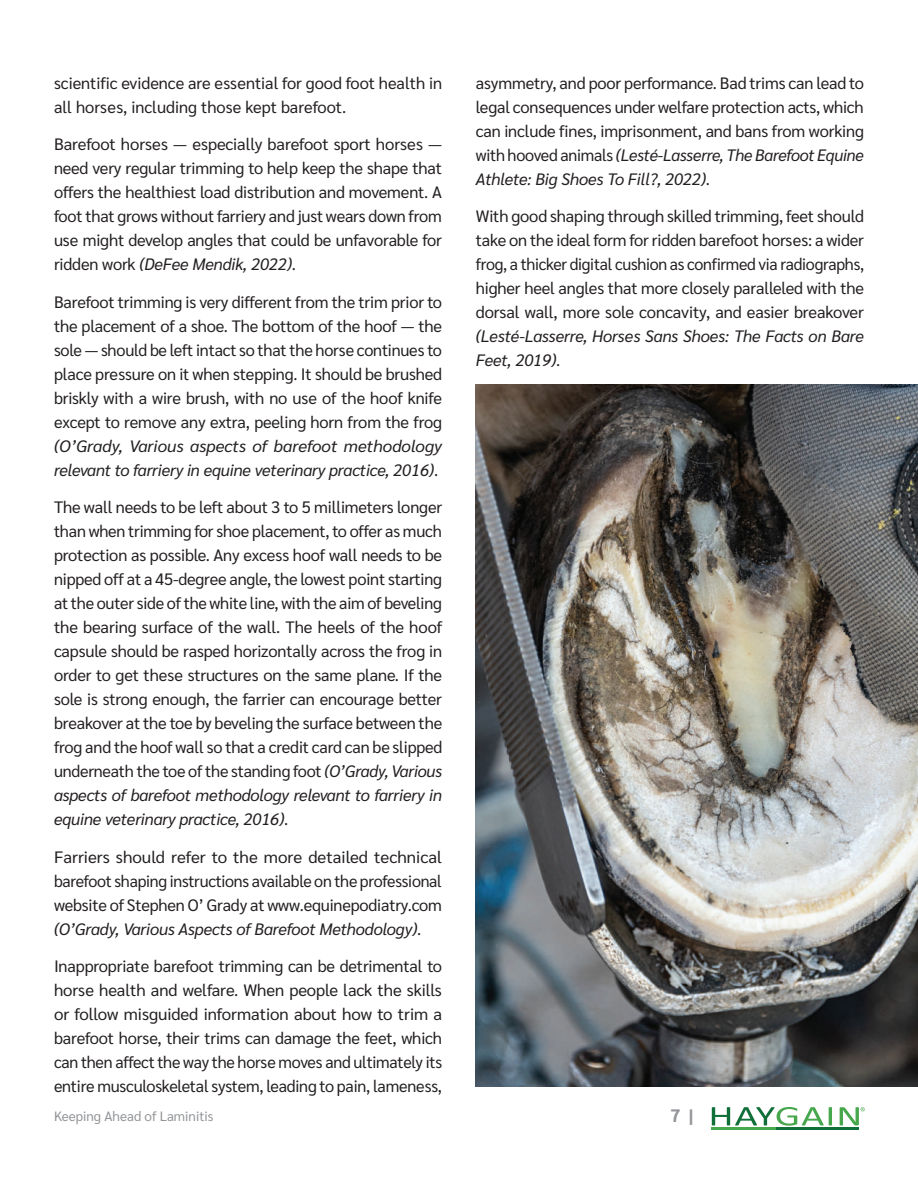
<style>
.page{position:relative;width:918px;height:1188px;background:#fff}
.page>*{position:absolute;margin:0;border:0;box-sizing:border-box;transform-origin:0 0}
.t1{font:700 18px "Sarabun";color:#939598}
.t2{font:16.5px/24px "Sarabun";letter-spacing:-.01em;color:#231f20;text-align:justify}
.t3{font:italic 16.5px/24px "Sarabun";letter-spacing:-.01em;color:#231f20}
.t4{font:13.5px "Sarabun";color:#939598}
.s1{font-style:italic}
.s2{font-style:normal}
</style>
<div class="page">
<hr style="left:775px;top:1128px;width:84px;height:2px;background:#11703a">
<hr style="left:712px;top:1128px;width:64px;height:2px;background:#47a74d">
<svg style="left:712px;top:1107px;width:120px;height:19px"></svg>
<svg style="left:840px;top:1107px;width:25px;height:18px"></svg>
<img style="left:476px;top:384px;width:442px;height:702px">
<p class="t2" style="left:54px;top:71px;width:390px">scientific evidence are essential for good foot health in all horses, including those kept barefoot.</p>
<p class="t2" style="left:54px;top:133px;width:390px">Barefoot horses — especially barefoot sport horses — need very regular trimming to help keep the shape that offers the healthiest load distribution and movement. A foot that grows without farriery and just wears down from use might develop angles that could be unfavorable for ridden work <span class="s1">(DeFee Mendik, 2022)</span>.</p>
<p class="t2" style="left:54px;top:290px;width:390px">Barefoot trimming is very different from the trim prior to the placement of a shoe. The bottom of the hoof — the sole — should be left intact so that the horse continues to place pressure on it when stepping. It should be brushed briskly with a wire brush, with no use of the hoof knife except to remove any extra, peeling horn from the frog</p>
<p class="t3" style="left:54px;top:434px;width:390px">(O’Grady, Various aspects of barefoot methodology relevant to farriery in equine veterinary practice, 2016)<span class="s2">.</span></p>
<p class="t2" style="left:54px;top:496px;width:390px">The wall needs to be left about 3 to 5 millimeters longer than when trimming for shoe placement, to offer as much protection as possible. Any excess hoof wall needs to be nipped off at a 45-degree angle, the lowest point starting at the outer side of the white line, with the aim of beveling the bearing surface of the wall. The heels of the hoof capsule should be rasped horizontally across the frog in order to get these structures on the same plane. If the sole is strong enough, the farrier can encourage better breakover at the toe by beveling the surface between the frog and the hoof wall so that a credit card can be slipped underneath the toe of the standing foot <span class="s1">(O’Grady, Various aspects of barefoot methodology relevant to farriery in equine veterinary practice, 2016)</span>.</p>
<p class="t2" style="left:54px;top:845px;width:390px">Farriers should refer to the more detailed technical barefoot shaping instructions available on the professional website of Stephen O’ Grady at www.equinepodiatry.com <span class="s1">(O’Grady, Various Aspects of Barefoot Methodology)</span>.</p>
<p class="t2" style="left:54px;top:955px;width:390px">Inappropriate barefoot trimming can be detrimental to horse health and welfare. When people lack the skills or follow misguided information about how to trim a barefoot horse, their trims can damage the feet, which can then affect the way the horse moves and ultimately its entire musculoskeletal system, leading to pain, lameness,</p>
<p class="t2" style="left:476px;top:71px;width:390px">asymmetry, and poor performance. Bad trims can lead to legal consequences under welfare protection acts, which can include fines, imprisonment, and bans from working with hooved animals <span class="s1">(Lesté-Lasserre, The Barefoot Equine Athlete: Big Shoes To Fill?, 2022)</span>.</p>
<p class="t2" style="left:476px;top:205px;width:390px">With good shaping through skilled trimming, feet should take on the ideal form for ridden barefoot horses: a wider frog, a thicker digital cushion as confirmed via radiographs, higher heel angles that more closely paralleled with the dorsal wall, more sole concavity, and easier breakover</p>
<p class="t3" style="left:476px;top:325px;width:390px">(Lesté-Lasserre, Horses Sans Shoes: The Facts on Bare<br>Feet, 2019)<span class="s2">.</span></p>
<p class="t4" style="left:54px;top:1109px;width:161px">Keeping Ahead of Laminitis</p>
<p class="t1" style="left:670px;top:1105px;width:25px">7 |</p>
</div>
